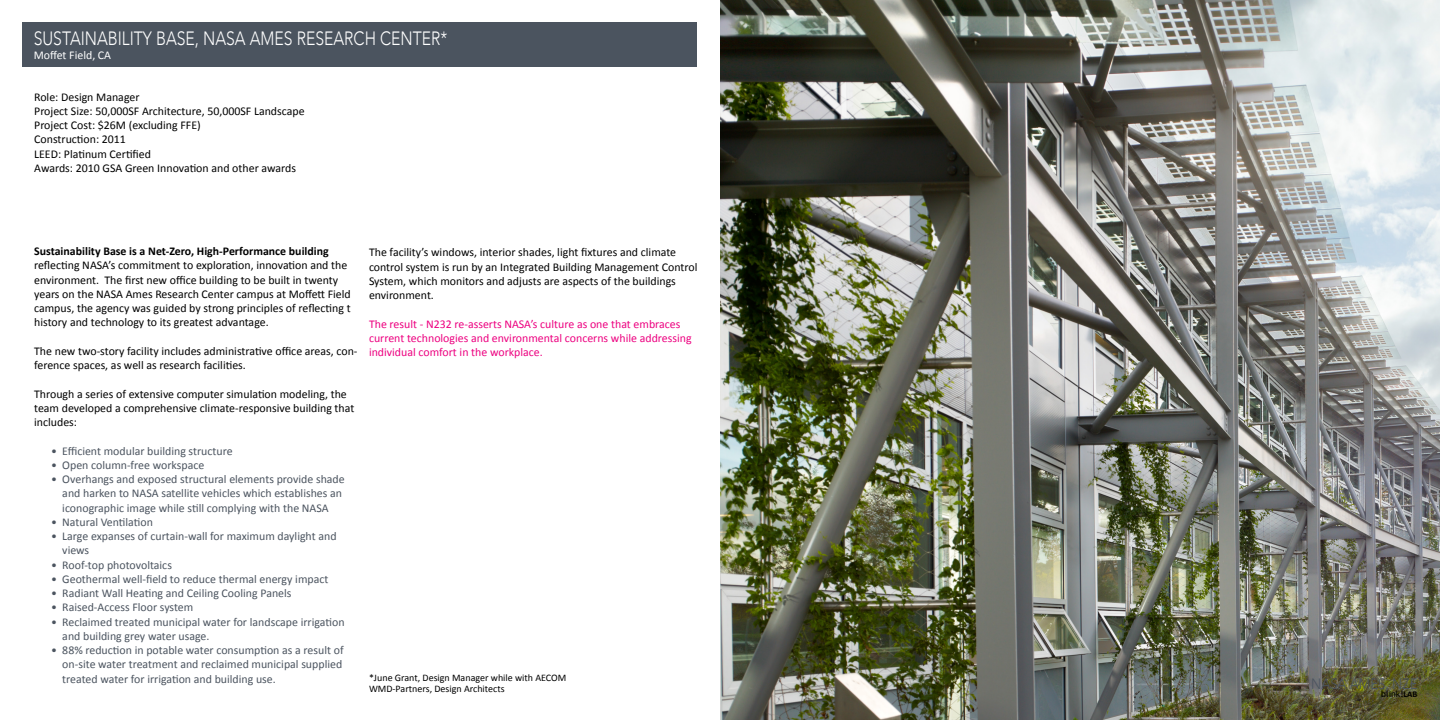
<style>
.page{position:relative;width:1440px;height:720px;background:#fff}
.page>*{position:absolute;margin:0;border:0;box-sizing:border-box;transform-origin:0 0}
.t1{font:300 19.25px "Avenir";color:#fff;scale:.82 1}
.t2{font:300 15px "Avenir";color:#4b545f;scale:.87 1}
.t3{font:11.88px/14.2px "Calibri";color:#000}
.t4{font:11.88px/14.2px "Calibri";color:#4b545f}
.t5{font:11.88px/14.2px "Calibri";color:#ed0180}
.t6{font:700 11.88px "Calibri";color:#000}
.t7{font:11.88px "Calibri";color:#fff}
.t8{font:10px/11.2px "Calibri";color:#000}
.t9{font:8.75px "Trebuchet MS";color:#000}
.s1{font-family:"Calibri";font-weight:700}
</style>
<div class="page">
<img style="left:720px;top:0;width:720px;height:720px">
<div style="left:22px;top:22px;width:676px;height:46px;background:#4b545f"></div>
<h1 class="t1" style="left:34px;top:27px;width:12px">SUSTAINABILITY</h1>
<h1 class="t1" style="left:156px;top:27px;width:13px">BASE</h1>
<h1 class="t1" style="left:195px;top:27px;width:24px">, NASA</h1>
<h1 class="t1" style="left:250px;top:27px;width:14px">AMES</h1>
<h1 class="t1" style="left:297px;top:27px;width:24px">RESEA</h1>
<h1 class="t1" style="left:344px;top:27px;width:70px">RCH CENTE</h1>
<h1 class="t1" style="left:431px;top:27px;width:21px">R*</h1>
<p class="t7" style="left:34px;top:47px;width:79px">Moffet Field, CA</p>
<p class="t3" style="left:34px;top:90px;width:272px">Role: Design Manager<br>Project Size: 50,000SF Architecture, 50,000SF Landscape Project Cost: $26M (excluding FFE)<br>Construction: 2011<br>LEED: Platinum Certified<br>Awards: 2010 GSA Green Innovation and other awards</p>
<p class="t6" style="left:34px;top:244px;width:296px">Sustainability Base is a Net-Zero, High-Performance building</p>
<p class="t3" style="left:34px;top:258px;width:318px">reflecting NASA’s commitment to exploration, innovation and the environment. The first new office building to be built in twenty years on the NASA Ames Research Center campus at Moffett Field campus, the agency was guided by strong principles of reflecting t history and technology to its greatest advantage.</p>
<p class="t3" style="left:34px;top:344px;width:325px">The new two-story facility includes administrative office areas, con&shy;ference spaces, as well as research facilities.</p>
<p class="t3" style="left:34px;top:387px;width:322px">Through a series of extensive computer simulation modeling, the team developed a comprehensive climate-responsive building that includes:</p>
<p class="t4" style="left:51px;top:444px;width:183px">• Efficient modular building structure</p>
<p class="t4" style="left:51px;top:458px;width:155px">• Open column-free workspace</p>
<p class="t4" style="left:62px;top:472px;width:284px;text-indent:-11px">• Overhangs and exposed structural elements provide shade and harken to NASA satellite vehicles which establishes an iconographic image while still complying with the NASA</p>
<p class="t4" style="left:51px;top:515px;width:103px">• Natural Ventilation</p>
<p class="t4" style="left:62px;top:529px;width:276px;text-indent:-11px">• Large expanses of curtain-wall for maximum daylight and views</p>
<p class="t4" style="left:51px;top:558px;width:122px">• Roof-top photovoltaics</p>
<p class="t4" style="left:51px;top:572px;width:279px">• Geothermal well-field to reduce thermal energy impact</p>
<p class="t4" style="left:51px;top:586px;width:242px">• Radiant Wall Heating and Ceiling Cooling Panels</p>
<p class="t4" style="left:51px;top:600px;width:144px">• Raised-Access Floor system</p>
<p class="t4" style="left:62px;top:615px;width:284px;text-indent:-11px">• Reclaimed treated municipal water for landscape irrigation and building grey water usage.</p>
<p class="t4" style="left:62px;top:643px;width:283px;text-align:justify;text-indent:-11px">• 88% reduction in potable water consumption as a result of on-site water treatment and reclaimed municipal supplied treated water for irrigation and building use.</p>
<p class="t3" style="left:369px;top:245px;width:330px">The facility’s windows, interior shades, light fixtures and climate control system is run by an Integrated Building Management Control System, which monitors and adjusts are aspects of the buildings environment.</p>
<p class="t5" style="left:369px;top:317px;width:324px">The result - N232 re-asserts NASA’s culture as one that embraces current technologies and environmental concerns while addressing individual comfort in the workplace.</p>
<p class="t8" style="left:369px;top:672px;width:199px">*June Grant, Design Manager while with AECOM<br>WMD-Partners, Design Architects</p>
<p class="t2" style="left:1311px;top:675px;width:124px">NASA AMES, NZE</p>
<p class="t9" style="left:1381px;top:689px;width:38px">blink!<span class="s1">LAB</span></p>
</div>
